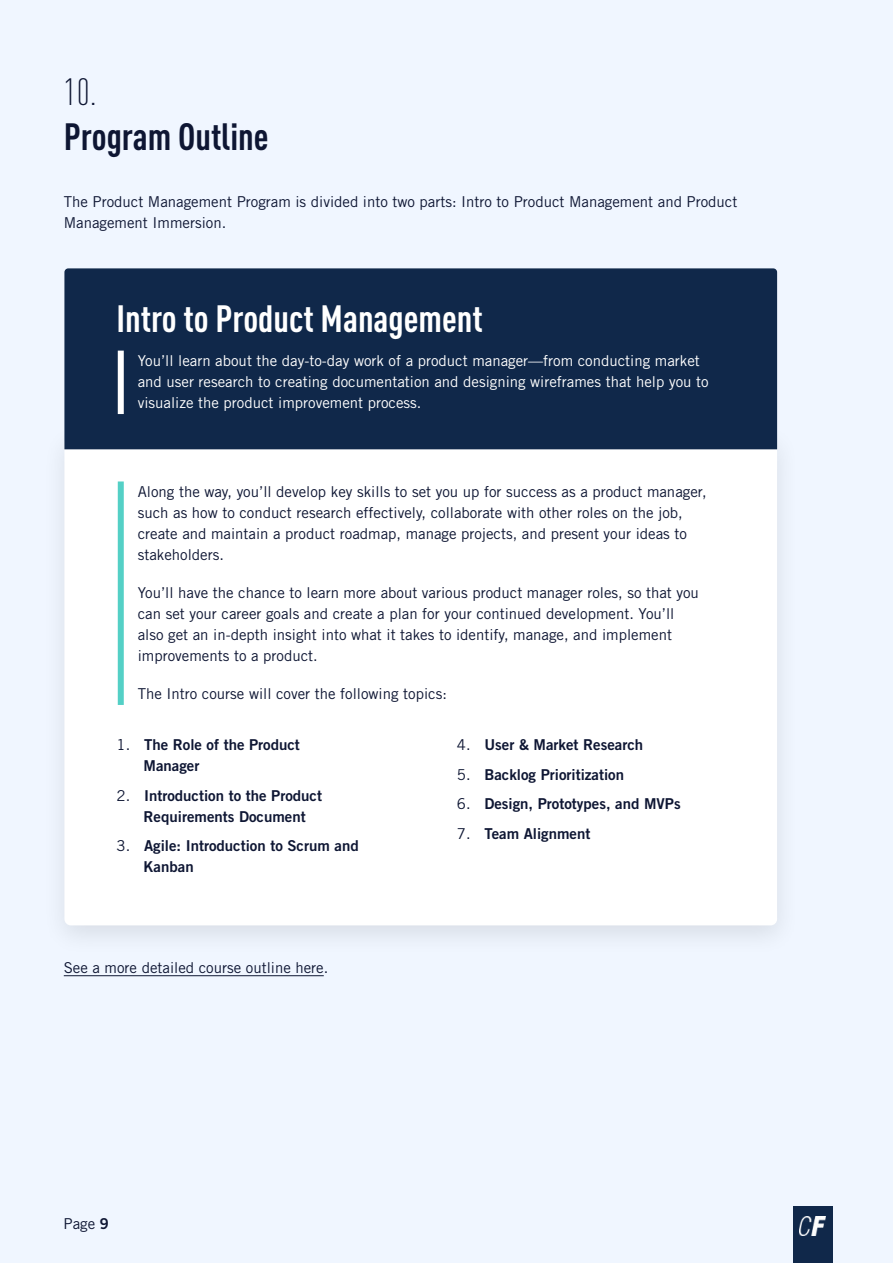
<style>
.page{position:relative;width:893px;height:1263px;background:#f0f6ff}
.page>*{position:absolute;margin:0;border:0;box-sizing:border-box;transform-origin:0 0}
.t1{font:700 condensed 37.5px "DIN Pro";color:#fff}
.t2{font:700 condensed 37.5px "DIN Pro";color:#0e1633}
.t3{font:300 condensed 37.5px "DIN Pro";color:#0e1633}
.t4{font:15px/21px "Trade Gothic LT Std";color:#0e1633}
.t5{font:15px/21px "Trade Gothic LT Std Bd 2";color:#0e1633}
.t6{font:15px/21px "Trade Gothic LT Std";color:#fff}
.s1{font-family:"Trade Gothic LT Std"}
.s2{font-family:"Trade Gothic LT Std Bd 2"}
</style>
<div class="page">
<div style="left:41px;top:421px;width:760px;height:537px;background:#ecf2fb"></div>
<div style="left:64px;top:436px;width:713px;height:489px;background:#fff;border-radius:6px"></div>
<div style="left:64px;top:268px;width:713px;height:181px;background:#10284a"></div>
<div style="left:118px;top:354px;width:6px;height:57px;background:#fff"></div>
<div style="left:118px;top:484px;width:6px;height:218px;background:#54d0c6"></div>
<hr style="left:64px;top:975px;width:260px;height:1px;background:#0e1633">
<svg style="left:793px;top:1206px;width:39px;height:39px;background:#2f4461"></svg>
<div style="left:793px;top:1245px;width:39px;height:18px;background:#10284a"></div>
<h1 class="t3" style="left:64px;top:65px;width:34px">10.</h1>
<h1 class="t2" style="left:64px;top:108px;width:206px">Program Outline</h1>
<p class="t4" style="left:64px;top:191px;width:675px">The Product Management Program is divided into two parts: Intro to Product Management and Product<br>Management Immersion.</p>
<h1 class="t1" style="left:117px;top:291px;width:368px">Intro to Product Management</h1>
<p class="t6" style="left:138px;top:350px;width:572px">You’ll learn about the day-to-day work of a product manager—from conducting market and user research to creating documentation and designing wireframes that help you to visualize the product improvement process.</p>
<p class="t4" style="left:138px;top:481px;width:570px">Along the way, you’ll develop key skills to set you up for success as a product manager, such as how to conduct research effectively, collaborate with other roles on the job, create and maintain a product roadmap, manage projects, and present your ideas to stakeholders.</p>
<p class="t4" style="left:138px;top:582px;width:563px">You’ll have the chance to learn more about various product manager roles, so that you can set your career goals and create a plan for your continued development. You’ll also get an in-depth insight into what it takes to identify, manage, and implement improvements to a product.</p>
<p class="t4" style="left:138px;top:683px;width:311px">The Intro course will cover the following topics:</p>
<p class="t5" style="left:144px;top:734px;width:158px;text-indent:-27px"><span class="s1">1.</span> The Role of the Product<br>Manager</p>
<p class="t5" style="left:144px;top:785px;width:180px;text-indent:-27px"><span class="s1">2.</span> Introduction to the Product<br>Requirements Document</p>
<p class="t5" style="left:144px;top:835px;width:217px;text-indent:-27px"><span class="s1">3.</span> Agile: Introduction to Scrum and<br>Kanban</p>
<p class="t4" style="left:64px;top:957px;width:266px">See a more detailed course outline here.</p>
<p class="t4" style="left:64px;top:1213px;width:47px">Page <span class="s2">9</span></p>
<p class="t5" style="left:457px;top:734px;width:188px"><span class="s1">4.</span> User &amp; Market Research</p>
<p class="t5" style="left:457px;top:764px;width:169px"><span class="s1">5.</span> Backlog Prioritization</p>
<p class="t5" style="left:457px;top:793px;width:225px"><span class="s1">6.</span> Design, Prototypes, and MVPs</p>
<p class="t5" style="left:457px;top:823px;width:135px"><span class="s1">7.</span> Team Alignment</p>
</div>
